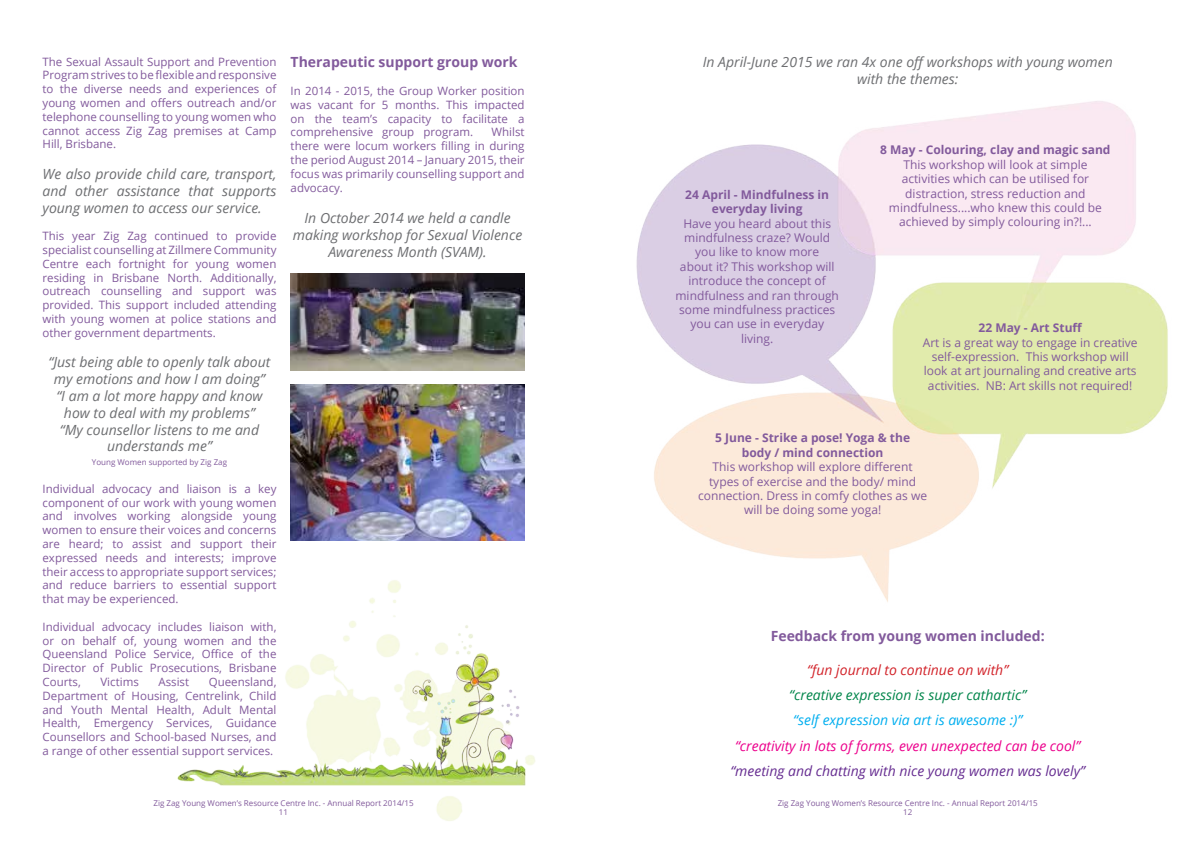
<style>
.page{position:relative;width:1191px;height:842px;background:#fff}
.page>*{position:absolute;margin:0;border:0;box-sizing:border-box;transform-origin:0 0}
.t1{font:italic 14px/16.8px "Open Sans";color:#6d6e71;text-align:center}
.t2{font:700 14px "Open Sans";color:#825a9c}
.t3{font:italic 14px "Open Sans";color:#ec008c}
.t4{font:italic 14px "Open Sans";color:#662d91}
.t5{font:italic 14px "Open Sans";color:#00854a}
.t6{font:italic 14px "Open Sans";color:#00aeef}
.t7{font:italic 14px "Open Sans";color:#d2232a}
.t8{font:12px/14.4px "Open Sans";color:#825a9c;text-align:center}
.t9{font:700 12px/14.4px "Open Sans";color:#825a9c;text-align:center}
.t10{font:11.5px/13.8px "Open Sans";color:#825a9c;text-align:justify}
.t11{font:8px/9.6px "Open Sans";color:#825a9c;text-align:center}
</style>
<div class="page">
<img style="left:177px;top:273px;width:358px;height:548px">
<img style="left:291px;top:384px;width:233px;height:156px">
<img style="left:291px;top:274px;width:233px;height:96px">
<img style="left:636px;top:101px;width:532px;height:501px">
<p class="t10" style="left:43px;top:54px;width:235px">The Sexual Assault Support and Prevention Program strives to be flexible and responsive to the diverse needs and experiences of young women and offers outreach and/or telephone counselling to young women who cannot access Zig Zag premises at Camp Hill, Brisbane.</p>
<p class="t1" style="left:43px;top:165px;width:235px;text-align:justify">We also provide child care, transport, and other assistance that supports young women to access our service.</p>
<p class="t10" style="left:43px;top:229px;width:235px">This year Zig Zag continued to provide specialist counselling at Zillmere Community Centre each fortnight for young women residing in Brisbane North. Additionally, outreach counselling and support was provided. This support included attending with young women at police stations and other government departments.</p>
<p class="t1" style="left:49px;top:353px;width:223px">“Just being able to openly talk about my emotions and how I am doing” “I am a lot more happy and know how to deal with my problems”<br>“My counsellor listens to me and understands me”</p>
<p class="t11" style="left:92px;top:457px;width:137px">Young Women supported by Zig Zag</p>
<p class="t10" style="left:43px;top:481px;width:235px">Individual advocacy and liaison is a key component of our work with young women and involves working alongside young women to ensure their voices and concerns are heard; to assist and support their expressed needs and interests; improve their access to appropriate support services; and reduce barriers to essential support that may be experienced.</p>
<p class="t10" style="left:43px;top:619px;width:235px">Individual advocacy includes liaison with, or on behalf of, young women and the Queensland Police Service, Office of the Director of Public Prosecutions, Brisbane Courts,</p>
<p class="t10" style="left:43px;top:675px;width:235px;text-indent:166px">Queensland, Department of Housing, Centrelink, Child and Youth Mental Health, Adult Mental Health, Emergency Services, Guidance Counsellors and School-based Nurses, and a range of other essential support services.</p>
<p class="t10" style="left:100px;top:675px;width:40px">Victims</p>
<p class="t10" style="left:158px;top:675px;width:32px">Assist</p>
<p class="t2" style="left:291px;top:52px;width:228px">Therapeutic support group work</p>
<p class="t10" style="left:291px;top:84px;width:235px">In 2014 - 2015, the Group Worker position was vacant for 5 months. This impacted on the team’s capacity to facilitate a comprehensive group program.</p>
<p class="t10" style="left:291px;top:125px;width:235px;text-indent:201px">Whilst there were locum workers filling in during the period August 2014 – January 2015, their focus was primarily counselling support and advocacy.</p>
<p class="t1" style="left:293px;top:209px;width:231px">In October 2014 we held a candle making workshop for Sexual Violence<br>Awareness Month (SVAM).</p>
<p class="t11" style="left:153px;top:798px;width:262px">Zig Zag Young Women’s Resource Centre Inc. - Annual Report 2014/15<br>11</p>
<p class="t1" style="left:702px;top:54px;width:411px">In April-June 2015 we ran 4x one off workshops with young women with the themes:</p>
<p class="t9" style="left:685px;top:187px;width:145px">24 April - Mindfulness in everyday living</p>
<p class="t8" style="left:675px;top:216px;width:165px">Have you heard about this mindfulness craze? Would you like to know more<br>about it? This workshop will introduce the concept of mindfulness and ran through some mindfulness practices you can use in everyday living.</p>
<p class="t9" style="left:880px;top:143px;width:232px">8 May - Colouring, clay and magic sand</p>
<p class="t8" style="left:889px;top:157px;width:215px">This workshop will look at simple activities which can be utilised for distraction, stress reduction and mindfulness....who knew this could be achieved by simply colouring in?!...</p>
<p class="t9" style="left:978px;top:320px;width:105px">22 May - Art Stuff</p>
<p class="t8" style="left:922px;top:335px;width:216px">Art is a great way to engage in creative self-expression. This workshop will look at art journaling and creative arts activities. NB: Art skills not required!</p>
<p class="t9" style="left:715px;top:431px;width:196px">5 June - Strike a pose! Yoga &amp; the body / mind connection</p>
<p class="t8" style="left:698px;top:459px;width:230px">This workshop will explore different types of exercise and the body/ mind connection. Dress in comfy clothes as we will be doing some yoga!</p>
<p class="t2" style="left:770px;top:626px;width:275px">Feedback from young women included:</p>
<p class="t7" style="left:807px;top:660px;width:203px">“fun journal to continue on with”</p>
<p class="t5" style="left:789px;top:685px;width:238px">“creative expression is super cathartic”</p>
<p class="t6" style="left:793px;top:711px;width:230px">“self expression via art is awesome :)”</p>
<p class="t3" style="left:735px;top:736px;width:347px">“creativity in lots of forms, even unexpected can be cool”</p>
<p class="t4" style="left:730px;top:761px;width:356px">“meeting and chatting with nice young women was lovely”</p>
<p class="t11" style="left:777px;top:798px;width:262px">Zig Zag Young Women’s Resource Centre Inc. - Annual Report 2014/15<br>12</p>
</div>
